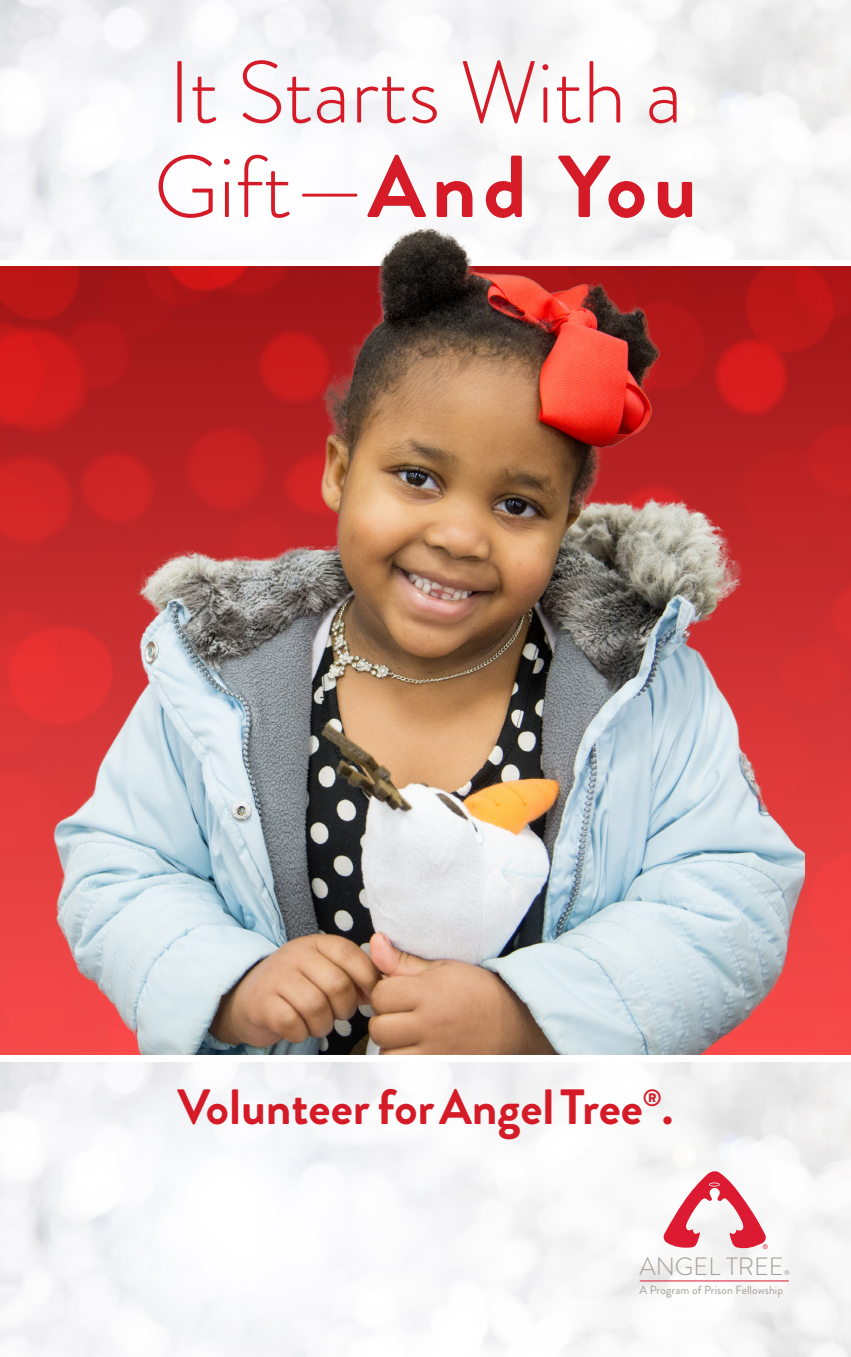
<style>
.page{position:relative;width:851px;height:1357px;background:#fff}
.page>*{position:absolute;margin:0;border:0;box-sizing:border-box;transform-origin:0 0}
.t1{font:300 87.75px/94.5px "Brandon Grotesque";color:#d51b28}
.t2{font:700 49.5px "Brandon Grotesque";color:#d51b28}
.t3{font:300 24.97px "Brandon Grotesque";color:#a39e97}
.t4{font:11.7px "Brandon Grotesque";color:#a39e97}
.t5{font:6.75px "Brandon Grotesque";color:#a39e97}
.t6{font:6.75px "Brandon Grotesque";color:#dc1a32}
.s1{font-weight:700}
</style>
<div class="page">
<img style="left:0;top:1062px;width:850px;height:295px">
<img style="left:0;top:267px;width:850px;height:787px">
<svg style="left:663px;top:1171px;width:102px;height:78px"></svg>
<hr style="left:639px;top:1280px;width:149px;height:1px;background:#dc1a32">
<img style="left:46px;top:217px;width:758px;height:837px">
<p class="t1" style="left:154px;top:45px;width:545px">It Starts With a<br>Gift—<span class="s1">And You</span></p>
<p class="t2" style="left:177px;top:1072px;width:497px">Volunteer for Angel Tree<sup>®</sup>.</p>
<p class="t6" style="left:762px;top:1242px;width:7px">®</p>
<p class="t3" style="left:639px;top:1249px;width:146px">ANGEL TREE</p>
<p class="t5" style="left:784px;top:1268px;width:7px">®</p>
<p class="t4" style="left:639px;top:1282px;width:145px">A Program of Prison Fellowship</p>
</div>
